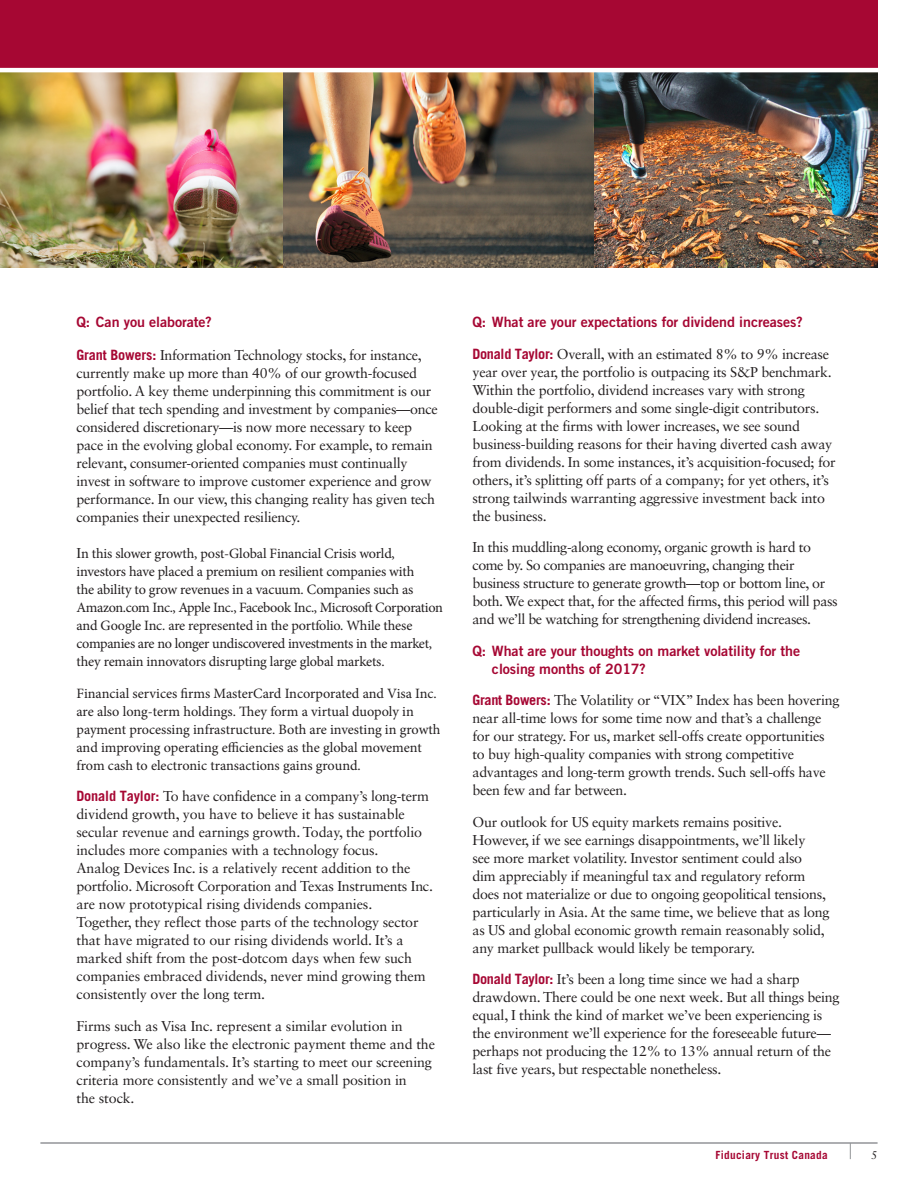
<style>
.page{position:relative;width:918px;height:1188px;background:#fff}
.page>*{position:absolute;margin:0;border:0;box-sizing:border-box;transform-origin:0 0}
._03a_Body_9_5_13_5{font:14.25px/18px "Sabon LT Std";letter-spacing:-.02em;color:#231f20}
._03a_Body_9_5_13_5-2{font:14.25px/18px "Minion Pro";letter-spacing:-.01em;color:#231f20}
._03a_Body_9_5_13_5-3{font:14.25px/18px "Trade Gothic Bold Two";letter-spacing:-.005em;color:#a60733}
.t1{font:700 11.25px "Trade Gothic LT Std";letter-spacing:.025em;color:#a60733}
.t2{font:11.25px "Sabon LT Std";color:#231f20}
.s1{font-family:"Trade Gothic";font-weight:700;color:#a60733}
.s2{font-family:"Sabon LT Std"}
</style>
<div class="page">
<img style="left:0;top:72px;width:284px;height:195px">
<img style="left:284px;top:72px;width:310px;height:195px">
<img style="left:594px;top:72px;width:283px;height:195px">
<svg style="left:850px;top:1144px;width:1px;height:15px"></svg>
<hr style="left:40px;top:1143px;width:838px;height:1px;background:#939598">
<div style="left:0;top:0;width:878px;height:68px;background:#a60733"></div>
<p class="_03a_Body_9_5_13_5-3" style="left:76px;top:313px;width:137px">Q: Can you elaborate?</p>
<p class="_03a_Body_9_5_13_5" style="left:76px;top:346px;width:363px"><span class="s1">Grant Bowers:</span> Information Technology stocks, for instance, currently make up more than 40% of our growth-focused portfolio. A key theme underpinning this commitment is our belief that tech spending and investment by companies—once considered discretionary—is now more necessary to keep pace in the evolving global economy. For example, to remain relevant, consumer-oriented companies must continually invest in software to improve customer experience and grow performance. In our view, this changing reality has given tech companies their unexpected resiliency.</p>
<p class="_03a_Body_9_5_13_5-2" style="left:76px;top:545px;width:368px"><span class="s2">I</span>n this slower growth, post-Global Financial Crisis world, investors have placed a premium on resilient companies with<br>the ability to grow revenues in a vacuum. Companies such as Amazon.com Inc., Apple Inc., Facebook Inc., Microsoft Corporation and Google Inc. are represented in the portfolio. While these companies are no longer undiscovered investments in the market, they remain innovators disrupting large global markets.</p>
<p class="_03a_Body_9_5_13_5-2" style="left:76px;top:684px;width:365px">Financial services firms MasterCard Incorporated and Visa Inc. are also long-term holdings. They form a virtual duopoly in payment processing infrastructure. Both are investing in growth and improving operating efficiencies as the global movement from cash to electronic transactions gains ground.</p>
<p class="_03a_Body_9_5_13_5" style="left:76px;top:787px;width:358px"><span class="s1">Donald Taylor:</span> To have confidence in a company’s long-term dividend growth, you have to believe it has sustainable secular revenue and earnings growth. Today, the portfolio includes more companies with a technology focus.<br>Analog Devices Inc. is a relatively recent addition to the portfolio. Microsoft Corporation and Texas Instruments Inc. are now prototypical rising dividends companies.<br>Together, they reflect those parts of the technology sector that have migrated to our rising dividends world. It’s a marked shift from the post-dotcom days when few such companies embraced dividends, never mind growing them consistently over the long term.</p>
<p class="_03a_Body_9_5_13_5" style="left:76px;top:1017px;width:360px">Firms such as Visa Inc. represent a similar evolution in progress. We also like the electronic payment theme and the company’s fundamentals. It’s starting to meet our screening criteria more consistently and we’ve a small position in<br>the stock.</p>
<p class="_03a_Body_9_5_13_5-3" style="left:472px;top:313px;width:332px">Q: What are your expectations for dividend increases?</p>
<p class="_03a_Body_9_5_13_5" style="left:472px;top:345px;width:365px"><span class="s1">Donald Taylor:</span> Overall, with an estimated 8% to 9% increase year over year, the portfolio is outpacing its S&amp;P benchmark.<br>Within the portfolio, dividend increases vary with strong double-digit performers and some single-digit contributors.<br>Looking at the firms with lower increases, we see sound business-building reasons for their having diverted cash away from dividends. In some instances, it’s acquisition-focused; for others, it’s splitting off parts of a company; for yet others, it’s strong tailwinds warranting aggressive investment back into the business.</p>
<p class="_03a_Body_9_5_13_5" style="left:472px;top:538px;width:367px">In this muddling-along economy, organic growth is hard to come by. So companies are manoeuvring, changing their business structure to generate growth—top or bottom line, or both. We expect that, for the affected firms, this period will pass and we’ll be watching for strengthening dividend increases.</p>
<p class="_03a_Body_9_5_13_5-3" style="left:492px;top:641px;width:310px;text-indent:-19px">Q: What are your thoughts on market volatility for the closing months of 2017?</p>
<p class="_03a_Body_9_5_13_5" style="left:472px;top:691px;width:369px"><span class="s1">Grant Bowers:</span> The Volatility or “VIX” Index has been hovering near all-time lows for some time now and that’s a challenge for our strategy. For us, market sell-offs create opportunities to buy high-quality companies with strong competitive advantages and long-term growth trends. Such sell-offs have been few and far between.</p>
<p class="_03a_Body_9_5_13_5" style="left:472px;top:813px;width:359px">Our outlook for US equity markets remains positive.<br>However, if we see earnings disappointments, we’ll likely<br>see more market volatility. Investor sentiment could also<br>dim appreciably if meaningful tax and regulatory reform does not materialize or due to ongoing geopolitical tensions, particularly in Asia. At the same time, we believe that as long as US and global economic growth remain reasonably solid, any market pullback would likely be temporary.</p>
<p class="_03a_Body_9_5_13_5" style="left:472px;top:970px;width:369px"><span class="s1">Donald Taylor:</span> It’s been a long time since we had a sharp drawdown. There could be one next week. But all things being equal, I think the kind of market we’ve been experiencing is the environment we’ll experience for the foreseeable future— perhaps not producing the 12% to 13% annual return of the last five years, but respectable nonetheless.</p>
<p class="t1" style="left:716px;top:1149px;width:114px">Fiduciary Trust Canada</p>
<p class="t2" style="left:871px;top:1149px;width:8px">5</p>
</div>
